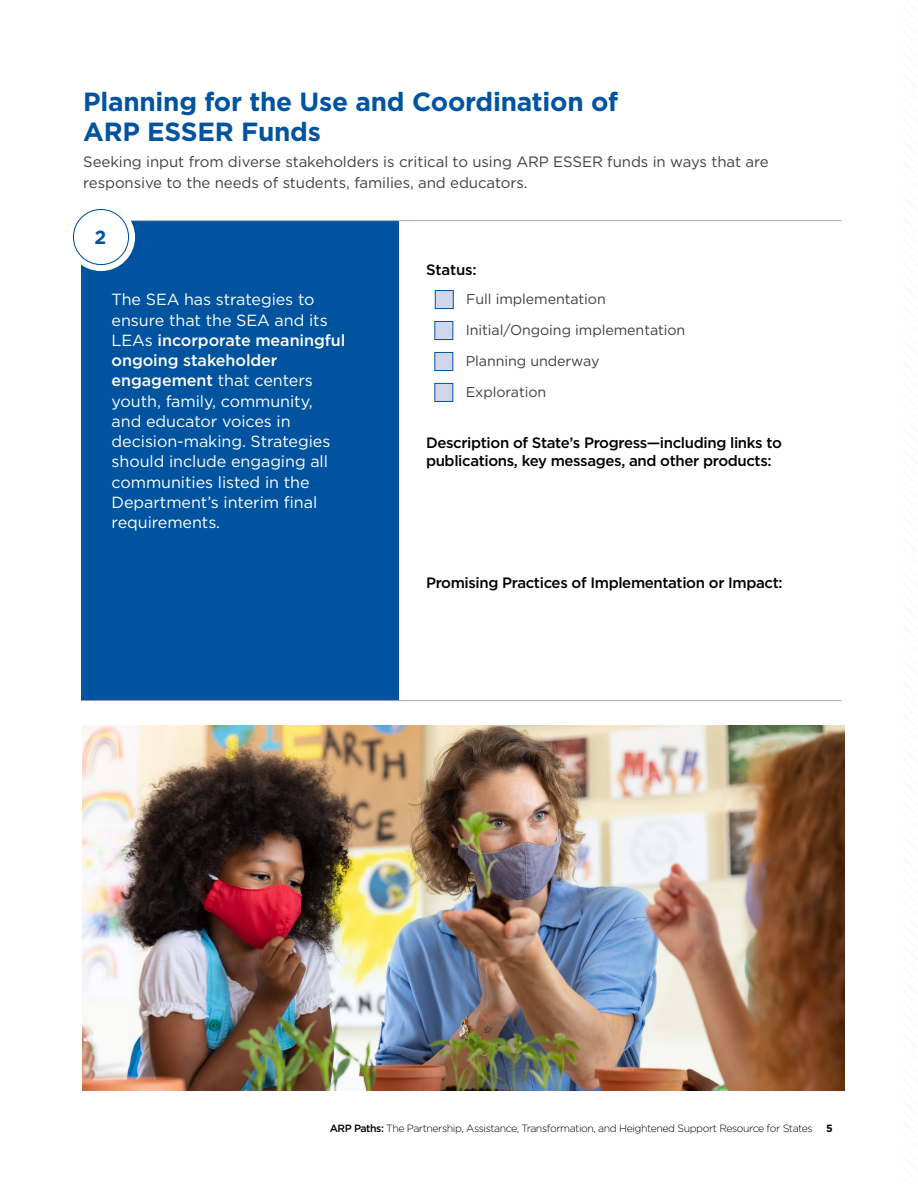
<style>
.page{position:relative;width:918px;height:1188px;background:#fff}
.page>*{position:absolute;margin:0;border:0;box-sizing:border-box;transform-origin:0 0}
.t1{font:700 26.25px/30px "Gotham";letter-spacing:-.01em;color:#00539f}
.t2{font:700 19.05px "Gotham";color:#00539f}
.t3{font:16.2px/20.2px "Gotham";letter-spacing:-.005em;color:#fff}
.t4{font:500 15px/18px "Gotham";letter-spacing:-.025em;color:#000}
.t5{font:15px/21px "Gotham";letter-spacing:-.005em;color:#414042}
.t6{font:14.25px "Gotham";letter-spacing:-.005em;color:#414042}
.t7{font:300 10.5px "Gotham";letter-spacing:-.04em;color:#000}
.t8{font:700 10.5px "Gotham";color:#000}
.s1{font-weight:500}
</style>
<div class="page">
<svg style="left:903px;top:0;width:15px;height:994px"></svg>
<div style="left:81px;top:221px;width:318px;height:480px;background:#00539f"></div>
<hr style="left:81px;top:220px;width:318px;height:1px;background:#a7a9ac">
<svg style="left:399px;top:220px;width:16px;height:1px"></svg>
<hr style="left:415px;top:220px;width:427px;height:1px;background:#a7a9ac">
<hr style="left:81px;top:700px;width:318px;height:1px;background:#a7a9ac">
<svg style="left:399px;top:700px;width:16px;height:1px"></svg>
<hr style="left:415px;top:700px;width:427px;height:1px;background:#a7a9ac">
<div style="left:435px;top:290px;width:19px;height:19px;background:#d1d6eb;border:1px solid #00539f"></div>
<div style="left:434px;top:321px;width:19px;height:19px;background:#d1d6eb;border:1px solid #00539f"></div>
<div style="left:434px;top:352px;width:19px;height:19px;background:#d1d6eb;border:1px solid #00539f"></div>
<div style="left:434px;top:383px;width:19px;height:19px;background:#d1d6eb;border:1px solid #00539f"></div>
<div style="left:67px;top:203px;width:68px;height:68px;background:#fff;border-radius:50%"></div>
<div style="left:73px;top:209px;width:56px;height:56px;border:1px solid #00539f;border-radius:50%"></div>
<img style="left:82px;top:725px;width:763px;height:366px">
<h2 class="t1" style="left:83px;top:87px;width:537px">Planning for the Use and Coordination of<br>ARP ESSER Funds</h2>
<p class="t5" style="left:83px;top:151px;width:687px">Seeking input from diverse stakeholders is critical to using ARP ESSER funds in ways that are responsive to the needs of students, families, and educators.</p>
<p class="t2" style="left:94px;top:225px;width:13px">2</p>
<p class="t3" style="left:112px;top:289px;width:235px">The SEA has strategies to ensure that the SEA and its<br>LEAs <span class="s1">incorporate meaningful ongoing stakeholder engagement</span> that centers youth, family, community, and educator voices in decision-making. Strategies should include engaging all communities listed in the<br>Department’s interim final requirements.</p>
<p class="t4" style="left:426px;top:261px;width:52px">Status:</p>
<p class="t6" style="left:466px;top:290px;width:141px">Full implementation</p>
<p class="t6" style="left:466px;top:321px;width:221px">Initial/Ongoing implementation</p>
<p class="t6" style="left:466px;top:352px;width:135px">Planning underway</p>
<p class="t6" style="left:466px;top:383px;width:82px">Exploration</p>
<p class="t4" style="left:426px;top:433px;width:357px">Description of State’s Progress—including links to publications, key messages, and other products:</p>
<p class="t4" style="left:426px;top:573px;width:358px">Promising Practices of Implementation or Impact:</p>
<p class="t7" style="left:330px;top:1121px;width:485px"><span class="s1">ARP Paths:</span> The Partnership, Assistance, Transformation, and Heightened Support Resource for States</p>
<p class="t8" style="left:826px;top:1121px;width:8px">5</p>
</div>
